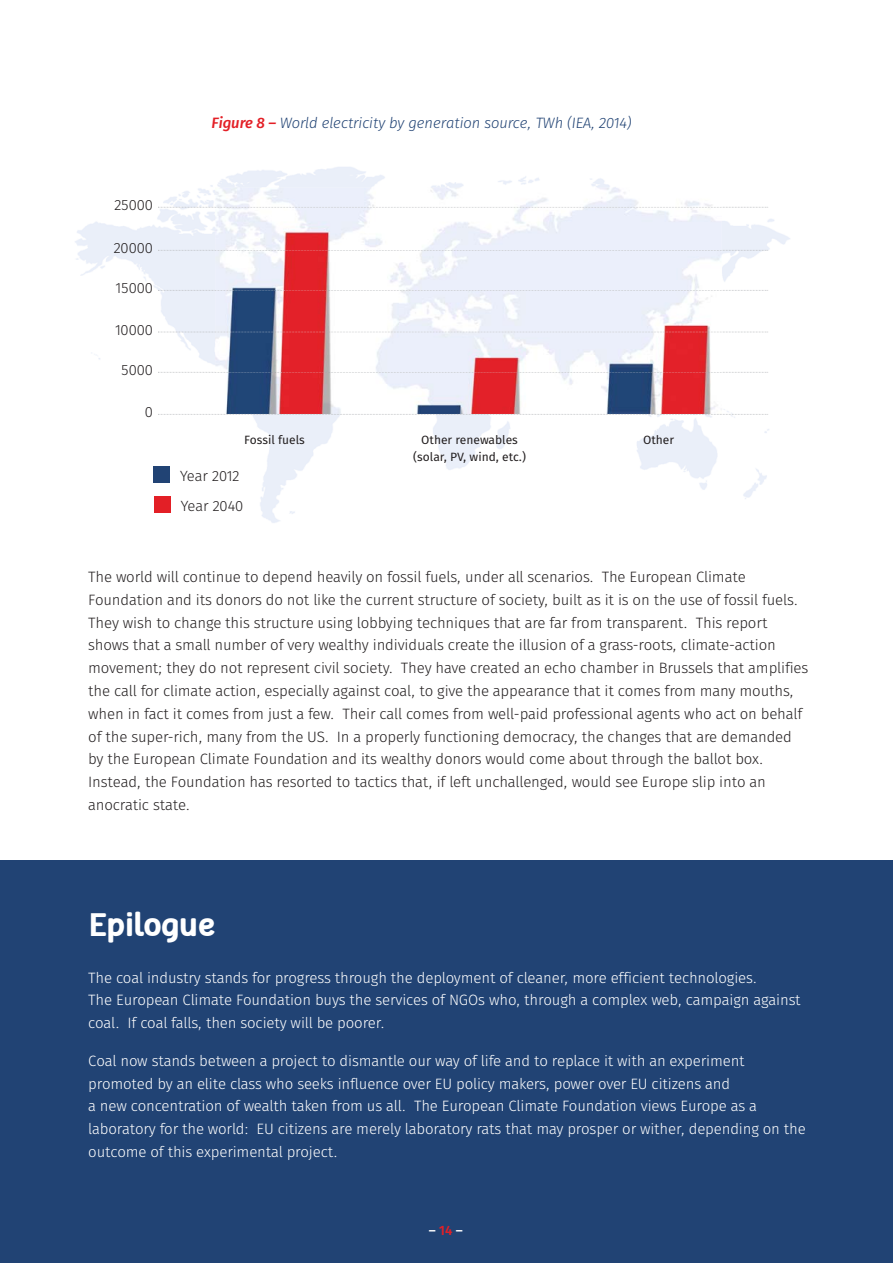
<style>
.page{position:relative;width:893px;height:1263px;background:#fff}
.page>*{position:absolute;margin:0;border:0;box-sizing:border-box;transform-origin:0 0}
.t1{font:700 32.1px "Tellural Alt";letter-spacing:-.05em;color:#fff}
.t2{font:15px/22.8px "Fira Sans OT Light";letter-spacing:-.01em;color:#231f20}
.t3{font:15px/22.8px "Fira Sans OT Light";letter-spacing:-.01em;color:#fff}
.t4{font:italic 15px "Fira Sans OT Light";letter-spacing:-.01em;color:#214374}
.t5{font:14.85px/30px "Fira Sans OT Light";color:#231f20}
.t6{font:13.5px "Fira Sans OT Medium";color:#fff}
.t7{font:12px/17.2px "Fira Sans OT";color:#231f20;text-align:center}
.s1{font-family:"Fira Sans OT Medium";color:#e31f26}
.s2{color:#e31f26}
</style>
<div class="page">
<div style="left:0;top:860px;width:893px;height:403px;background:#214374"></div>
<img style="left:215px;top:188px;width:507px;height:226px">
<svg style="left:158px;top:372px;width:610px;height:1px"></svg>
<svg style="left:158px;top:332px;width:610px;height:1px"></svg>
<svg style="left:158px;top:290px;width:610px;height:1px"></svg>
<svg style="left:158px;top:250px;width:610px;height:1px"></svg>
<svg style="left:158px;top:207px;width:610px;height:1px"></svg>
<img style="left:215px;top:372px;width:31px;height:1px">
<img style="left:215px;top:332px;width:31px;height:1px">
<img style="left:215px;top:290px;width:31px;height:1px">
<img style="left:215px;top:250px;width:31px;height:1px">
<img style="left:215px;top:207px;width:31px;height:1px">
<svg style="left:158px;top:414px;width:610px;height:1px"></svg>
<div style="left:154px;top:467px;width:16px;height:16px;background:#214374"></div>
<div style="left:154px;top:497px;width:17px;height:16px;background:#e31f26"></div>
<p class="t5" style="left:115px;top:191px;width:40px">25000</p>
<p class="t5" style="left:114px;top:234px;width:41px">20000</p>
<p class="t5" style="left:116px;top:274px;width:38px">15000</p>
<p class="t5" style="left:115px;top:316px;width:39px">10000</p>
<p class="t5" style="left:121px;top:356px;width:33px">5000</p>
<p class="t5" style="left:145px;top:398px;width:10px">0</p>
<p class="t4" style="left:212px;top:117px;width:422px"><span class="s1">Figure 8 –</span> World electricity by generation source, TWh (IEA, 2014)</p>
<p class="t7" style="left:244px;top:431px;width:62px">Fossil fuels</p>
<p class="t7" style="left:413px;top:431px;width:114px">Other renewables (solar, PV, wind, etc.)</p>
<p class="t7" style="left:643px;top:431px;width:32px">Other</p>
<p class="t5" style="left:180px;top:461px;width:64px">Year 2012<br>Year 2040</p>
<p class="t2" style="left:88px;top:567px;width:722px">The world will continue to depend heavily on fossil fuels, under all scenarios. The European Climate Foundation and its donors do not like the current structure of society, built as it is on the use of fossil fuels.<br>They wish to change this structure using lobbying techniques that are far from transparent. This report shows that a small number of very wealthy individuals create the illusion of a grass-roots, climate-action movement; they do not represent civil society. They have created an echo chamber in Brussels that amplifies the call for climate action, especially against coal, to give the appearance that it comes from many mouths, when in fact it comes from just a few. Their call comes from well-paid professional agents who act on behalf of the super-rich, many from the US. In a properly functioning democracy, the changes that are demanded by the European Climate Foundation and its wealthy donors would come about through the ballot box.<br>Instead, the Foundation has resorted to tactics that, if left unchallenged, would see Europe slip into an anocratic state.</p>
<h1 class="t1" style="left:88px;top:911px;width:129px">Epilogue</h1>
<p class="t3" style="left:88px;top:967px;width:714px">The coal industry stands for progress through the deployment of cleaner, more efficient technologies.<br>The European Climate Foundation buys the services of NGOs who, through a complex web, campaign against coal. If coal falls, then society will be poorer.</p>
<p class="t3" style="left:88px;top:1050px;width:719px">Coal now stands between a project to dismantle our way of life and to replace it with an experiment promoted by an elite class who seeks influence over EU policy makers, power over EU citizens and<br>a new concentration of wealth taken from us all. The European Climate Foundation views Europe as a laboratory for the world: EU citizens are merely laboratory rats that may prosper or wither, depending on the outcome of this experimental project.</p>
<p class="t6" style="left:429px;top:1225px;width:35px">– <span class="s2">14</span> –</p>
</div>
